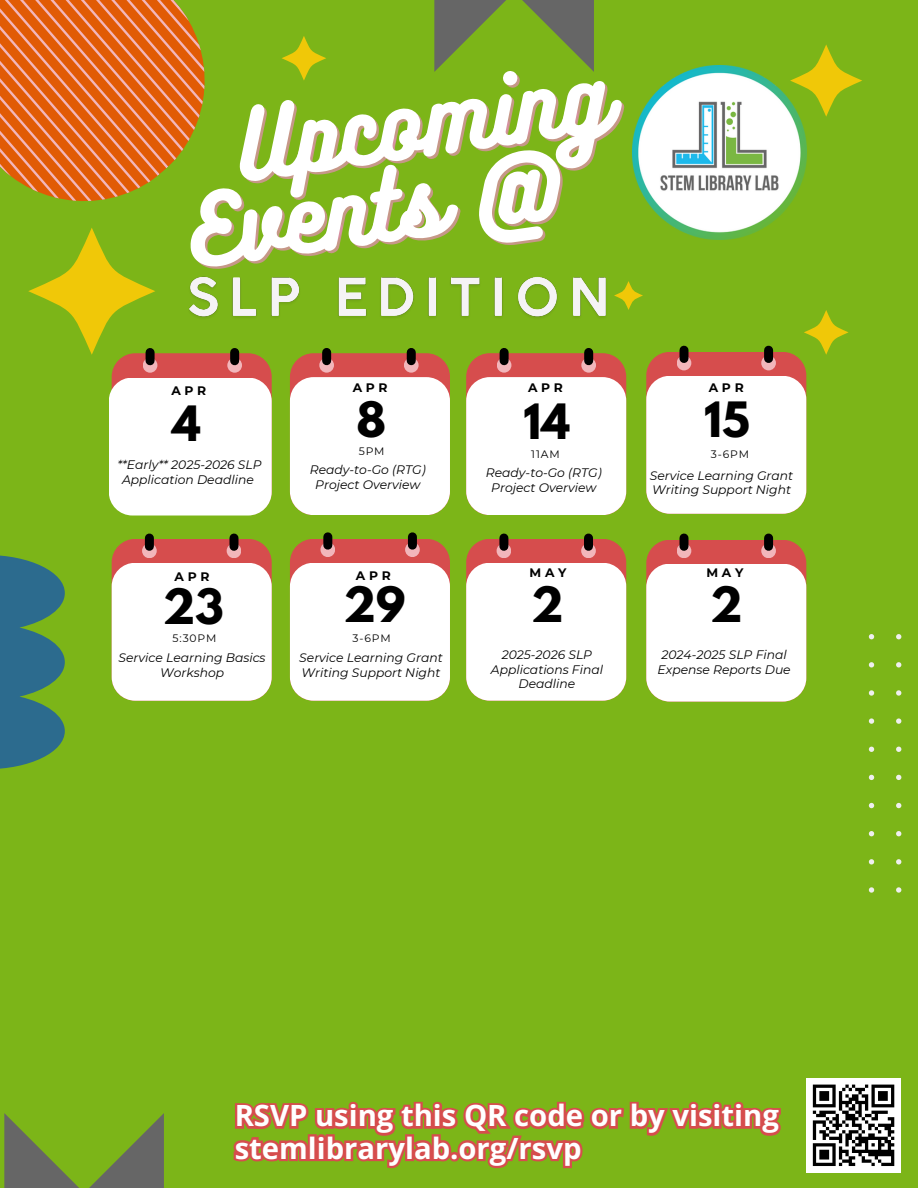
<style>
.page{position:relative;width:918px;height:1188px;background:#7cb518}
.page>*{position:absolute;margin:0;border:0;box-sizing:border-box;transform-origin:0 0}
.t1{font:88.2px "Bukhari Script";color:#fff}
.t2{font:87.3px "Bukhari Script";color:#fff}
.t3{font:700 43.05px "League Spartan";color:#000}
.t4{font:700 29.25px/32.4px "Open Sans";color:#fff}
.t5{font:italic 12.3px/14.4px "Montserrat";color:#000;text-align:center}
.t6{font:700 12.3px "Montserrat";letter-spacing:.3em;color:#000}
.t7{font:10.8px "Montserrat";letter-spacing:.08em;color:#000}
</style>
<div class="page">
<svg style="left:0;top:0;width:205px;height:201px;fill:#e15b05"></svg>
<svg style="left:28px;top:228px;width:127px;height:127px"></svg>
<img style="left:632px;top:66px;width:175px;height:174px">
<div style="left:112px;top:353px;width:160px;height:162px;background:#d64d4d;border-radius:24px"></div>
<div style="left:109px;top:378px;width:163px;height:138px;background:#fff;border-radius:24px"></div>
<svg style="left:143px;top:358px;width:14px;height:15px"></svg>
<svg style="left:227px;top:358px;width:15px;height:15px"></svg>
<div style="left:146px;top:352px;width:9px;height:9px;background:#000"></div>
<div style="left:230px;top:352px;width:9px;height:9px;background:#000"></div>
<div style="left:290px;top:353px;width:160px;height:162px;background:#d64d4d;border-radius:24px"></div>
<div style="left:290px;top:377px;width:160px;height:138px;background:#fff;border-radius:24px"></div>
<div style="left:466px;top:353px;width:160px;height:162px;background:#d64d4d;border-radius:24px"></div>
<div style="left:466px;top:377px;width:160px;height:138px;background:#fff;border-radius:24px"></div>
<div style="left:112px;top:539px;width:160px;height:162px;background:#d64d4d;border-radius:24px"></div>
<div style="left:112px;top:563px;width:160px;height:138px;background:#fff;border-radius:24px"></div>
<div style="left:290px;top:539px;width:160px;height:162px;background:#d64d4d;border-radius:24px"></div>
<div style="left:290px;top:563px;width:160px;height:138px;background:#fff;border-radius:24px"></div>
<div style="left:466px;top:539px;width:160px;height:162px;background:#d64d4d;border-radius:24px"></div>
<div style="left:466px;top:563px;width:160px;height:138px;background:#fff;border-radius:24px"></div>
<svg style="left:319px;top:358px;width:15px;height:15px"></svg>
<svg style="left:404px;top:358px;width:15px;height:15px"></svg>
<div style="left:322px;top:352px;width:9px;height:9px;background:#000"></div>
<div style="left:407px;top:352px;width:9px;height:9px;background:#000"></div>
<svg style="left:497px;top:358px;width:14px;height:15px"></svg>
<svg style="left:581px;top:358px;width:15px;height:15px"></svg>
<div style="left:500px;top:352px;width:9px;height:9px;background:#000"></div>
<div style="left:584px;top:352px;width:9px;height:9px;background:#000"></div>
<svg style="left:142px;top:543px;width:15px;height:15px"></svg>
<svg style="left:227px;top:543px;width:14px;height:15px"></svg>
<div style="left:145px;top:538px;width:9px;height:8px;background:#000"></div>
<div style="left:229px;top:538px;width:9px;height:8px;background:#000"></div>
<svg style="left:320px;top:542px;width:15px;height:15px"></svg>
<svg style="left:405px;top:542px;width:15px;height:15px"></svg>
<div style="left:323px;top:537px;width:9px;height:8px;background:#000"></div>
<div style="left:408px;top:537px;width:9px;height:8px;background:#000"></div>
<svg style="left:497px;top:543px;width:14px;height:15px"></svg>
<svg style="left:581px;top:543px;width:15px;height:15px"></svg>
<div style="left:499px;top:538px;width:9px;height:8px;background:#000"></div>
<div style="left:584px;top:538px;width:9px;height:8px;background:#000"></div>
<div style="left:646px;top:352px;width:160px;height:162px;background:#d64d4d;border-radius:24px"></div>
<div style="left:646px;top:376px;width:160px;height:138px;background:#fff;border-radius:24px"></div>
<svg style="left:677px;top:356px;width:14px;height:14px"></svg>
<svg style="left:761px;top:356px;width:15px;height:14px"></svg>
<div style="left:680px;top:350px;width:9px;height:9px;background:#000"></div>
<div style="left:764px;top:350px;width:9px;height:9px;background:#000"></div>
<div style="left:646px;top:540px;width:160px;height:162px;background:#d64d4d;border-radius:24px"></div>
<div style="left:646px;top:564px;width:160px;height:138px;background:#fff;border-radius:24px"></div>
<svg style="left:677px;top:543px;width:14px;height:15px"></svg>
<svg style="left:761px;top:543px;width:15px;height:15px"></svg>
<div style="left:680px;top:538px;width:9px;height:8px;background:#000"></div>
<div style="left:764px;top:538px;width:9px;height:8px;background:#000"></div>
<svg style="left:869px;top:634px;width:33px;height:259px"></svg>
<svg style="left:0;top:555px;width:65px;height:214px"></svg>
<svg style="left:4px;top:1113px;width:160px;height:75px"></svg>
<svg style="left:790px;top:44px;width:72px;height:72px"></svg>
<svg style="left:434px;top:0;width:160px;height:72px"></svg>
<svg style="left:282px;top:36px;width:44px;height:45px"></svg>
<svg style="left:804px;top:310px;width:45px;height:45px"></svg>
<svg style="left:614px;top:281px;width:29px;height:29px"></svg>
<img style="left:189px;top:276px;width:430px;height:42px">
<div style="left:806px;top:1078px;width:95px;height:95px;background:#fff"></div>
<svg style="left:813px;top:1085px;width:81px;height:81px"></svg>
<svg style="left:233px;top:1101px;width:548px;height:68px"></svg>
<p class="t2" style="left:229px;top:91px;width:375px;rotate:-8deg">Upcoming</p>
<p class="t1" style="left:181px;top:176px;width:375px;rotate:-8deg">Events @</p>
<p class="t6" style="left:171px;top:383px;width:36px">APR</p>
<h1 class="t3" style="left:172px;top:402px;width:30px">4</h1>
<p class="t5" style="left:117px;top:458px;width:146px">**Early** 2025-2026 SLP<br>Application Deadline</p>
<h4 class="t6" style="left:353px;top:380px;width:36px">APR</h4>
<p class="t3" style="left:356px;top:398px;width:31px">8</p>
<p class="t7" style="left:359px;top:445px;width:27px">5PM</p>
<p class="t5" style="left:310px;top:463px;width:117px">Ready-to-Go (RTG)<br>Project Overview</p>
<p class="t6" style="left:528px;top:380px;width:36px">APR</p>
<p class="t6" style="left:709px;top:380px;width:36px">APR</p>
<p class="t3" style="left:524px;top:401px;width:48px">14</p>
<p class="t5" style="left:486px;top:466px;width:117px">Ready-to-Go (RTG)<br>Project Overview</p>
<p class="t7" style="left:531px;top:447px;width:30px">11AM</p>
<p class="t3" style="left:704px;top:398px;width:47px">15</p>
<p class="t7" style="left:711px;top:448px;width:40px">3-6PM</p>
<p class="t5" style="left:650px;top:468px;width:145px;text-align:left">Service Learning Grant<br>Writing Support Night</p>
<p class="t6" style="left:175px;top:569px;width:36px">APR</p>
<h5 class="t6" style="left:356px;top:568px;width:36px">APR</h5>
<p class="t3" style="left:163px;top:585px;width:63px">23</p>
<h1 class="t5" style="left:119px;top:650px;width:149px">Service Learning Basics<br>Workshop</h1>
<p class="t7" style="left:173px;top:632px;width:45px">5:30PM</p>
<p class="t3" style="left:343px;top:583px;width:64px">29</p>
<h5 class="t7" style="left:352px;top:631px;width:40px">3-6PM</h5>
<h4 class="t5" style="left:299px;top:650px;width:145px;text-align:left">Service Learning Grant<br>Writing Support Night</h4>
<h4 class="t6" style="left:530px;top:565px;width:38px">MAY</h4>
<p class="t6" style="left:706px;top:565px;width:38px">MAY</p>
<p class="t3" style="left:531px;top:584px;width:34px">2</p>
<h4 class="t5" style="left:491px;top:648px;width:114px">2025-2026 SLP<br>Applications Final<br>Deadline</h4>
<p class="t5" style="left:658px;top:648px;width:135px">2024-2025 SLP Final<br>Expense Reports Due</p>
<p class="t3" style="left:710px;top:584px;width:34px">2</p>
<h5 class="t4" style="left:235px;top:1099px;width:546px">RSVP using this QR code or by visiting stemlibrarylab.org/rsvp</h5>
</div>
